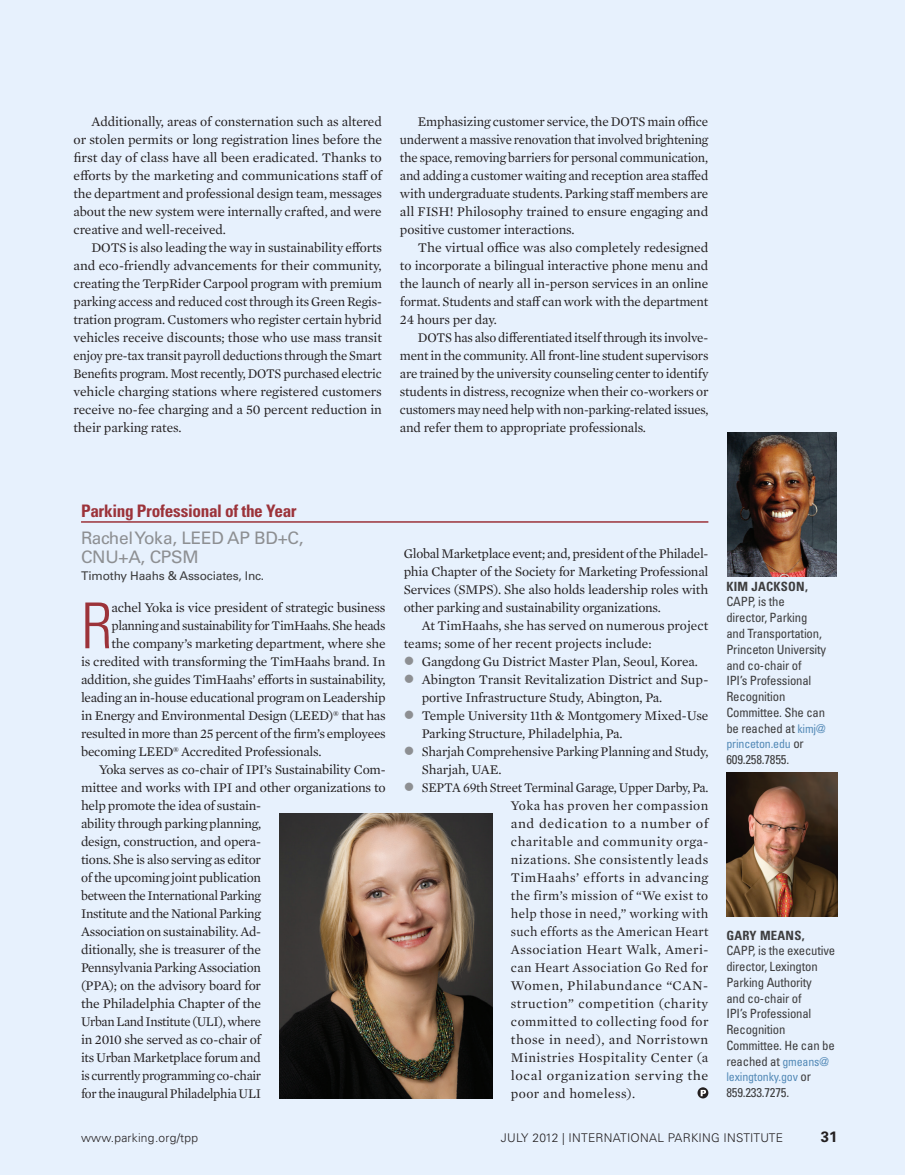
<style>
.page{position:relative;width:905px;height:1175px;background:#fff}
.page>*{position:absolute;margin:0;border:0;box-sizing:border-box;transform-origin:0 0}
.Text_NI{font:300 condensed 63.3px "Univers LT Std";color:#9c333a}
.Expo_Representative{font:17.25px/18.8px "Univers LT Std";letter-spacing:-.015em;color:#8d8f92}
.Conference_Header{font:700 condensed 17.25px "Univers LT Std";letter-spacing:-.02em;color:#9c333a}
.t1{font:700 15px "Univers LT Std";color:#231f20}
.Text{font:13.5px/18px "Mercury Text G1";letter-spacing:-.02em;color:#231f20;text-align:justify}
.Text_NI-2{font:13.5px/18px "Mercury Text G1";letter-spacing:-.02em;color:#231f20;text-align:justify}
.Text-2{font:13.5px/18px "Mercury Text G1";color:#231f20}
.Text_NI-3{font:13.5px "Mercury Text G1";letter-spacing:-.02em;color:#231f20;scale:.96 1}
.Text-3{font:13.5px "Mercury Text G1";letter-spacing:-.02em;color:#231f20;scale:.96 1}
.Biography_rignt{font:condensed 12.75px/15.8px "Univers LT Std";letter-spacing:-.015em;color:#3e3e3f}
.t2{font:300 12px "Univers LT Std";letter-spacing:.02em;color:#231f20}
.Biography_rignt-2{font:condensed 12px "Univers LT Std";letter-spacing:-.015em;color:#548ab7}
.Expo_address{font:12px "Univers LT Std";letter-spacing:-.015em;color:#3e3e3f}
.s1{font-weight:700}
.s2{font-size:12px;color:#548ab7}
.s3{font-size:12.75px;color:#3e3e3f}
</style>
<div class="page">
<div style="left:0;top:0;width:904px;height:1174px;background:#e7f1fd"></div>
<hr style="left:81px;top:521px;width:627px;height:1px;background:#9c333a">
<svg style="left:697px;top:1087px;width:11px;height:11px"></svg>
<svg style="left:700px;top:1089px;width:6px;height:7px"></svg>
<img style="left:727px;top:433px;width:109px;height:144px">
<img style="left:726px;top:772px;width:111px;height:144px">
<img style="left:279px;top:813px;width:213px;height:285px">
<p class="Text" style="left:74px;top:112px;width:310px;text-indent:18px">Additionally, areas of consternation such as altered or stolen permits or long registration lines before the first day of class have all been eradicated. Thanks to efforts by the marketing and communications staff of the department and professional design team, messages about the new system were internally crafted, and were creative and well-received.</p>
<p class="Text" style="left:74px;top:238px;width:310px;text-indent:18px">DOTS is also leading the way in sustainability efforts and eco-friendly advancements for their community, creating the TerpRider Carpool program with premium parking access and reduced cost through its Green Regis&shy;tration program. Customers who register certain hybrid vehicles receive discounts; those who use mass transit enjoy pre-tax transit payroll deductions through the Smart Benefits program. Most recently, DOTS purchased electric vehicle charging stations where registered customers receive no-fee charging and a 50 percent reduction in their parking rates.</p>
<p class="Text" style="left:400px;top:112px;width:310px;text-indent:18px">Emphasizing customer service, the DOTS main office underwent a massive renovation that involved brightening the space, removing barriers for personal communication, and adding a customer waiting and reception area staffed with undergraduate students. Parking staff members are all FISH! Philosophy trained to ensure engaging and positive customer interactions.</p>
<p class="Text" style="left:400px;top:238px;width:310px;text-indent:18px">The virtual office was also completely redesigned to incorporate a bilingual interactive phone menu and the launch of nearly all in-person services in an online format. Students and staff can work with the department 24 hours per day.</p>
<p class="Text" style="left:400px;top:328px;width:310px;text-indent:18px">DOTS has also differentiated itself through its involve&shy;ment in the community. All front-line student supervisors are trained by the university counseling center to identify students in distress, recognize when their co-workers or customers may need help with non-parking-related issues, and refer them to appropriate professionals.</p>
<p class="Conference_Header" style="left:81px;top:500px;width:217px">Parking Professional of the Year</p>
<p class="Expo_Representative" style="left:81px;top:529px;width:224px">Rachel Yoka, LEED AP BD+C,<br>CNU+A, CPSM</p>
<p class="Expo_address" style="left:81px;top:569px;width:185px">Timothy Haahs &amp; Associates, Inc.</p>
<p class="Text_NI" style="left:81px;top:588px;width:33px">R</p>
<p class="Text_NI-2" style="left:111px;top:598px;width:275px">achel Yoka is vice president of strategic business</p>
<p class="Text_NI-3" style="left:111px;top:616px;width:287px">planning and sustainability for TimHaahs. She heads</p>
<p class="Text_NI-2" style="left:111px;top:634px;width:276px">the company’s marketing department, where she</p>
<p class="Text_NI-2" style="left:81px;top:652px;width:306px">is credited with transforming the TimHaahs brand. In</p>
<p class="Text_NI-2" style="left:81px;top:670px;width:306px">addition, she guides TimHaahs’ efforts in sustainability,</p>
<p class="Text_NI-2" style="left:81px;top:688px;width:306px">leading an in-house educational program on Leadership</p>
<p class="Text_NI-2" style="left:81px;top:706px;width:306px">in Energy and Environmental Design (LEED)® that has</p>
<p class="Text_NI-2" style="left:81px;top:724px;width:306px">resulted in more than 25 percent of the firm’s employees</p>
<p class="Text_NI-2" style="left:81px;top:742px;width:242px">becoming LEED® Accredited Professionals.</p>
<p class="Text" style="left:81px;top:760px;width:306px;text-align:left;text-indent:18px">Yoka serves as co-chair of IPI’s Sustainability Com&shy;mittee and works with IPI and other organizations to help promote the idea of sustain-<br>ability through parking planning,<br>design, construction, and opera-<br>tions. She is also serving as editor<br>of the upcoming joint publication<br>between the International Parking<br>Institute and the National Parking<br>Association on sustainability. Ad-<br>ditionally, she is treasurer of the<br>Pennsylvania Parking Association<br>(PPA); on the advisory board for<br>the Philadelphia Chapter of the<br>Urban Land Institute (ULI), where<br>in 2010 she served as co-chair of<br>its Urban Marketplace forum and<br>is currently programming co-chair<br>for the inaugural Philadelphia ULI</p>
<p class="Text" style="left:404px;top:544px;width:306px">Global Marketplace event; and, president of the Philadel&shy;phia Chapter of the Society for Marketing Professional Services (SMPS). She also holds leadership roles with other parking and sustainability organizations.</p>
<p class="Text-2" style="left:404px;top:616px;width:306px;text-indent:18px">At TimHaahs, she has served on numerous project teams; some of her recent projects include:</p>
<p class="Text" style="left:422px;top:652px;width:278px">Gangdong Gu District Master Plan, Seoul, Korea.</p>
<p class="Text" style="left:422px;top:670px;width:288px">Abington Transit Revitalization District and Sup&shy;portive Infrastructure Study, Abington, Pa.</p>
<p class="Text" style="left:422px;top:706px;width:288px">Temple University 11th &amp; Montgomery Mixed-Use<br>Parking Structure, Philadelphia, Pa.</p>
<p class="Text" style="left:422px;top:742px;width:288px">Sharjah Comprehensive Parking Planning and Study,<br>Sharjah, UAE.</p>
<p class="Text-3" style="left:422px;top:778px;width:300px">SEPTA 69th Street Terminal Garage, Upper Darby, Pa.</p>
<p class="Text_NI-2" style="left:511px;top:796px;width:199px">Yoka has proven her compassion and dedication to a number of charitable and community orga&shy;nizations. She consistently leads TimHaahs’ efforts in advancing the firm’s mission of “We exist to help those in need,” working with such efforts as the American Heart Association Heart Walk, Ameri&shy;can Heart Association Go Red for Women, Philabundance “CAN&shy;struction” competition (charity committed to collecting food for those in need), and Norristown Ministries Hospitality Center (a local organization serving the poor and homeless).</p>
<p class="Biography_rignt" style="left:726px;top:578px;width:101px"><span class="s1">KIM JACKSON,<br></span>CAPP, is the director, Parking and Transportation,<br>Princeton University and co-chair of<br>IPI’s Professional<br>Recognition<br>Committee. She can be reached at <span class="s2">kimj@</span></p>
<p class="Biography_rignt-2" style="left:726px;top:736px;width:79px">princeton.edu <span class="s3">or</span></p>
<p class="Biography_rignt" style="left:726px;top:751px;width:64px">609.258.7855.</p>
<p class="Biography_rignt" style="left:726px;top:927px;width:110px"><span class="s1">GARY MEANS,<br></span>CAPP, is the executive director, Lexington<br>Parking Authority<br>and co-chair of<br>IPI’s Professional<br>Recognition<br>Committee. He can be reached at <span class="s2">gmeans@</span></p>
<p class="Biography_rignt-2" style="left:726px;top:1069px;width:86px">lexingtonky.gov <span class="s3">or</span></p>
<p class="Biography_rignt" style="left:726px;top:1084px;width:64px">859.233.7275.</p>
<p class="t2" style="left:81px;top:1130px;width:119px">www.parking.org/tpp</p>
<p class="t2" style="left:501px;top:1130px;width:284px">JULY 2012 | INTERNATIONAL PARKING INSTITUTE</p>
<p class="t1" style="left:820px;top:1127px;width:18px">31</p>
</div>
